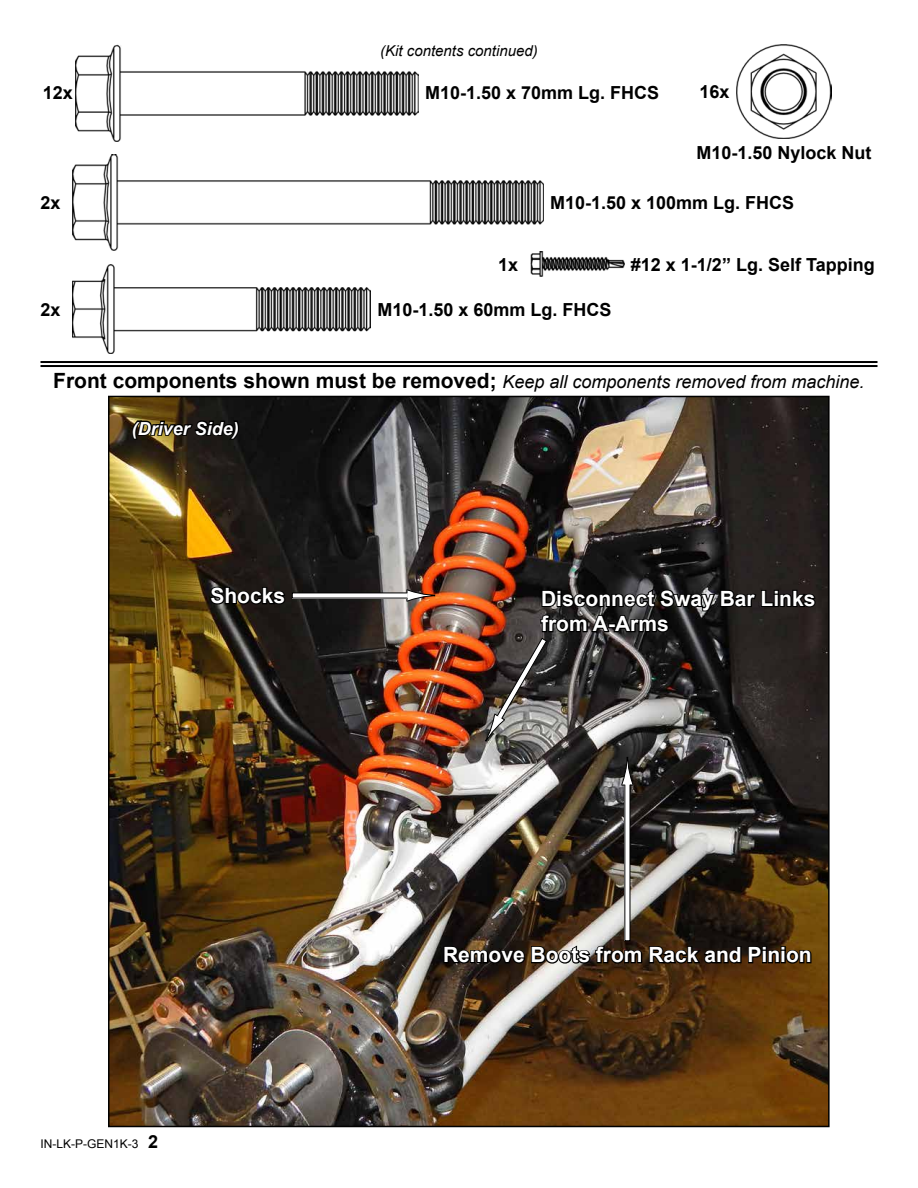
<style>
.page{position:relative;width:918px;height:1188px;background:#fff}
.page>*{position:absolute;margin:0;border:0;box-sizing:border-box;transform-origin:0 0}
.t1{font:700 21px/25.2px "Arial";color:#fff}
.t2{font:700 18px "Arial";color:#000}
.t3{font:italic 18px "Arial";color:#000}
.t4{font:italic 700 18px "Arial";color:#fff}
.t5{font:italic 15px "Arial";color:#000}
.t6{font:12px "Arial";color:#000}
.s1{font-weight:700;font-style:normal;font-size:21px}
.s2{font-weight:700;font-size:18px}
</style>
<div class="page">
<img style="left:111px;top:399px;width:716px;height:725px">
<img style="left:75px;top:44px;width:343px;height:97px">
<img style="left:737px;top:45px;width:94px;height:94px">
<img style="left:73px;top:155px;width:470px;height:96px">
<hr style="left:40px;top:361px;width:838px;height:2px;background:#000">
<hr style="left:40px;top:365px;width:838px;height:2px;background:#000">
<svg style="left:209px;top:585px;width:78px;height:21px"></svg>
<div style="left:292px;top:593px;width:115px;height:5px;background:#fff"></div>
<svg style="left:406px;top:589px;width:29px;height:13px"></svg>
<svg style="left:130px;top:419px;width:111px;height:22px"></svg>
<img style="left:73px;top:264px;width:298px;height:90px">
<svg style="left:485px;top:575px;width:332px;height:167px"></svg>
<svg style="left:442px;top:932px;width:371px;height:34px"></svg>
<div style="left:625px;top:785px;width:5px;height:156px;background:#fff"></div>
<svg style="left:621px;top:757px;width:13px;height:29px"></svg>
<img style="left:531px;top:252px;width:93px;height:25px">
<p class="t5" style="left:380px;top:41px;width:159px">(Kit contents continued)</p>
<p class="t2" style="left:43px;top:80px;width:32px">12x</p>
<p class="t2" style="left:425px;top:80px;width:236px">M10-1.50 x 70mm Lg. FHCS</p>
<p class="t2" style="left:700px;top:80px;width:32px">16x</p>
<p class="t2" style="left:696px;top:140px;width:177px">M10-1.50 Nylock Nut</p>
<p class="t2" style="left:40px;top:191px;width:22px">2x</p>
<p class="t2" style="left:550px;top:191px;width:246px">M10-1.50 x 100mm Lg. FHCS</p>
<p class="t2" style="left:498px;top:252px;width:22px">1x</p>
<p class="t2" style="left:631px;top:252px;width:245px">#12 x 1-1/2” Lg. Self Tapping</p>
<p class="t2" style="left:40px;top:297px;width:22px">2x</p>
<p class="t2" style="left:377px;top:297px;width:236px">M10-1.50 x 60mm Lg. FHCS</p>
<p class="t3" style="left:53px;top:370px;width:813px"><span class="s1">Front components shown must be removed;</span> Keep all components removed from machine.</p>
<p class="t4" style="left:132px;top:416px;width:109px">(Driver Side)</p>
<p class="t1" style="left:210px;top:584px;width:76px">Shocks</p>
<p class="t6" style="left:40px;top:1135px;width:119px">IN-LK-P-GEN1K-3 <span class="s2">2</span></p>
<p class="t1" style="left:541px;top:587px;width:276px">Disconnect Sway Bar Links from A-Arms</p>
<p class="t1" style="left:443px;top:943px;width:370px">Remove Boots from Rack and Pinion</p>
</div>
